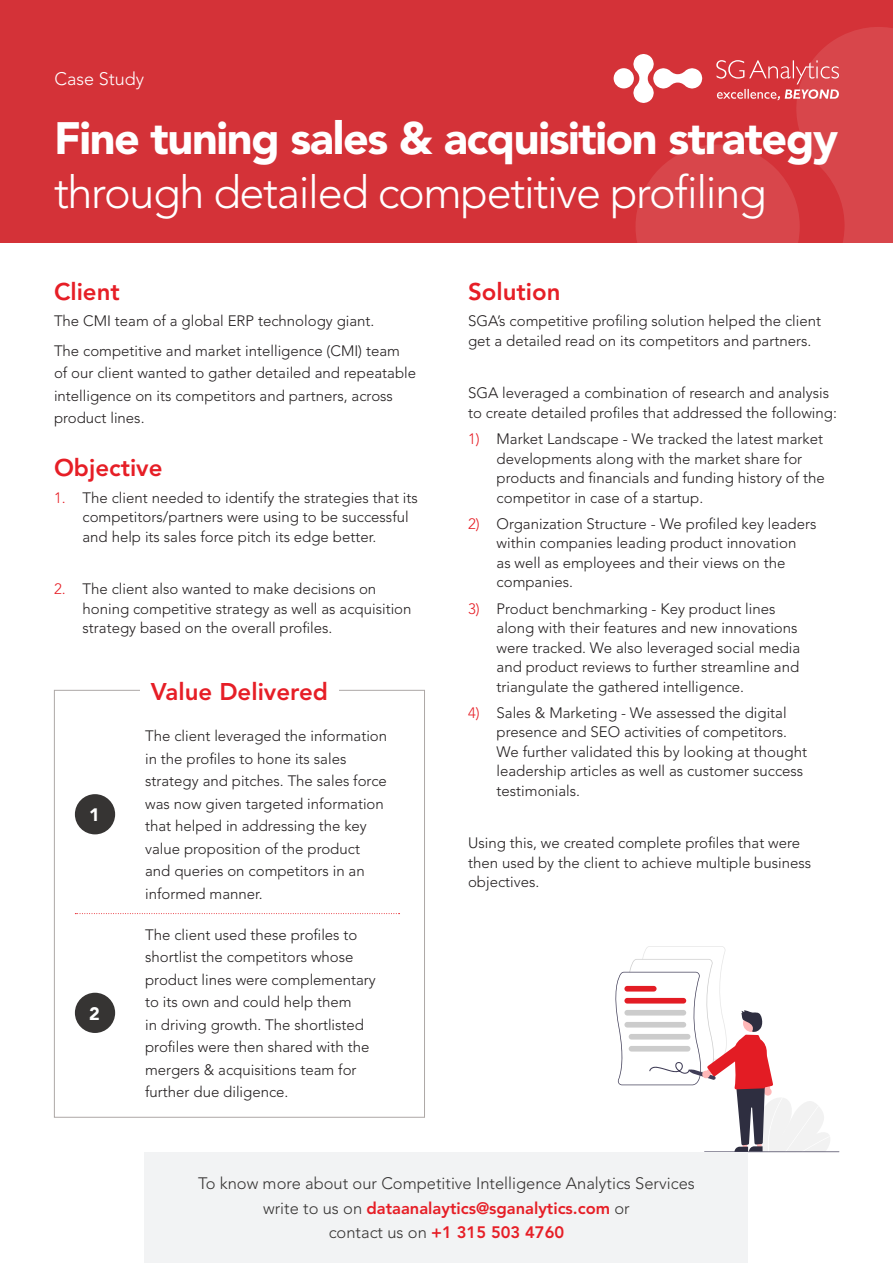
<style>
.page{position:relative;width:893px;height:1263px;background:#fff}
.page>*{position:absolute;margin:0;border:0;box-sizing:border-box;transform-origin:0 0}
.t1{font:900 45px/54px "Avenir LT Std";letter-spacing:-.03em;color:#fff}
.t2{font:800 24px "Avenir LT Std";color:#e61e26}
.t3{font:300 18px "Avenir LT Std";color:#fff}
.t4{font:900 18px "Avenir";color:#fff}
.t5{font:300 16.5px/24.6px "Avenir LT Std";color:#363433;text-align:center}
.t6{font:300 15px/19.5px "Avenir LT Std";color:#231f20}
.s1{font-weight:300}
.s2{color:#e61e26}
.s3{font-weight:800;color:#e61e26}
</style>
<div class="page">
<div style="left:0;top:0;width:893px;height:243px;background:#d43238"></div>
<div style="left:614px;top:68px;width:20px;height:20px;background:#fff;border-radius:50%"></div>
<svg style="left:633px;top:27px;width:260px;height:216px"></svg>
<svg style="left:615px;top:946px;width:224px;height:206px"></svg>
<div style="left:145px;top:1152px;width:603px;height:111px;background:#f2f3f4"></div>
<div style="left:54px;top:690px;width:371px;height:428px;background:#fff;border:1px solid #ada8a6"></div>
<div style="left:140px;top:672px;width:199px;height:37px;background:#fff"></div>
<div style="left:75px;top:794px;width:40px;height:40px;background:#363433;border-radius:50%"></div>
<div style="left:75px;top:993px;width:40px;height:40px;background:#363433;border-radius:50%"></div>
<svg style="left:75px;top:913px;width:325px;height:1px"></svg>
<p class="t3" style="left:54px;top:68px;width:91px">Case Study</p>
<p class="t1" style="left:54px;top:112px;width:786px">Fine tuning sales &amp; acquisition strategy <span class="s1">through detailed competitive profiling</span></p>
<p class="t2" style="left:54px;top:277px;width:67px">Client</p>
<p class="t6" style="left:54px;top:312px;width:322px">The CMI team of a global ERP technology giant.</p>
<p class="t6" style="left:54px;top:339px;width:364px;line-height:22.5px">The competitive and market intelligence (CMI) team of our client wanted to gather detailed and repeatable intelligence on its competitors and partners, across product lines.</p>
<p class="t2" style="left:54px;top:454px;width:110px">Objective</p>
<p class="t6" style="left:82px;top:488px;width:337px;text-indent:-28px"><span class="s2">1.</span> The client needed to identify the strategies that its competitors/partners were using to be successful and help its sales force pitch its edge better.</p>
<p class="t6" style="left:82px;top:579px;width:330px;text-indent:-28px"><span class="s2">2.</span> The client also wanted to make decisions on honing competitive strategy as well as acquisition strategy based on the overall profiles.</p>
<p class="t4" style="left:89px;top:804px;width:12px">1</p>
<p class="t4" style="left:89px;top:1002px;width:12px">2</p>
<p class="t2" style="left:151px;top:677px;width:178px">Value Delivered</p>
<p class="t6" style="left:145px;top:725px;width:244px;line-height:22.5px">The client leveraged the information in the profiles to hone its sales strategy and pitches. The sales force was now given targeted information that helped in addressing the key value proposition of the product and queries on competitors in an informed manner.</p>
<p class="t6" style="left:145px;top:923px;width:232px;line-height:22.5px">The client used these profiles to shortlist the competitors whose product lines were complementary to its own and could help them<br>in driving growth. The shortlisted profiles were then shared with the mergers &amp; acquisitions team for further due diligence.</p>
<p class="t2" style="left:468px;top:277px;width:94px">Solution</p>
<p class="t6" style="left:468px;top:312px;width:354px">SGA’s competitive profiling solution helped the client get a detailed read on its competitors and partners.</p>
<p class="t6" style="left:468px;top:384px;width:370px">SGA leveraged a combination of research and analysis to create detailed profiles that addressed the following:</p>
<p class="t6" style="left:497px;top:429px;width:330px;text-indent:-28px"><span class="s2">1)</span> Market Landscape - We tracked the latest market developments along with the market share for products and financials and funding history of the competitor in case of a startup.</p>
<p class="t6" style="left:497px;top:514px;width:321px;text-indent:-28px"><span class="s2">2)</span> Organization Structure - We profiled key leaders within companies leading product innovation<br>as well as employees and their views on the companies.</p>
<p class="t6" style="left:497px;top:599px;width:305px;text-indent:-28px"><span class="s2">3)</span> Product benchmarking - Key product lines along with their features and new innovations were tracked. We also leveraged social media and product reviews to further streamline and triangulate the gathered intelligence.</p>
<p class="t6" style="left:497px;top:703px;width:312px;text-indent:-28px"><span class="s2">4)</span> Sales &amp; Marketing - We assessed the digital presence and SEO activities of competitors.<br>We further validated this by looking at thought leadership articles as well as customer success testimonials.</p>
<p class="t6" style="left:468px;top:834px;width:345px">Using this, we created complete profiles that were then used by the client to achieve multiple business objectives.</p>
<p class="t5" style="left:198px;top:1171px;width:498px">To know more about our Competitive Intelligence Analytics Services write to us on <span class="s3">dataanalaytics@sganalytics.com</span> or<br>contact us on <span class="s3">+1 315 503 4760</span></p>
</div>
